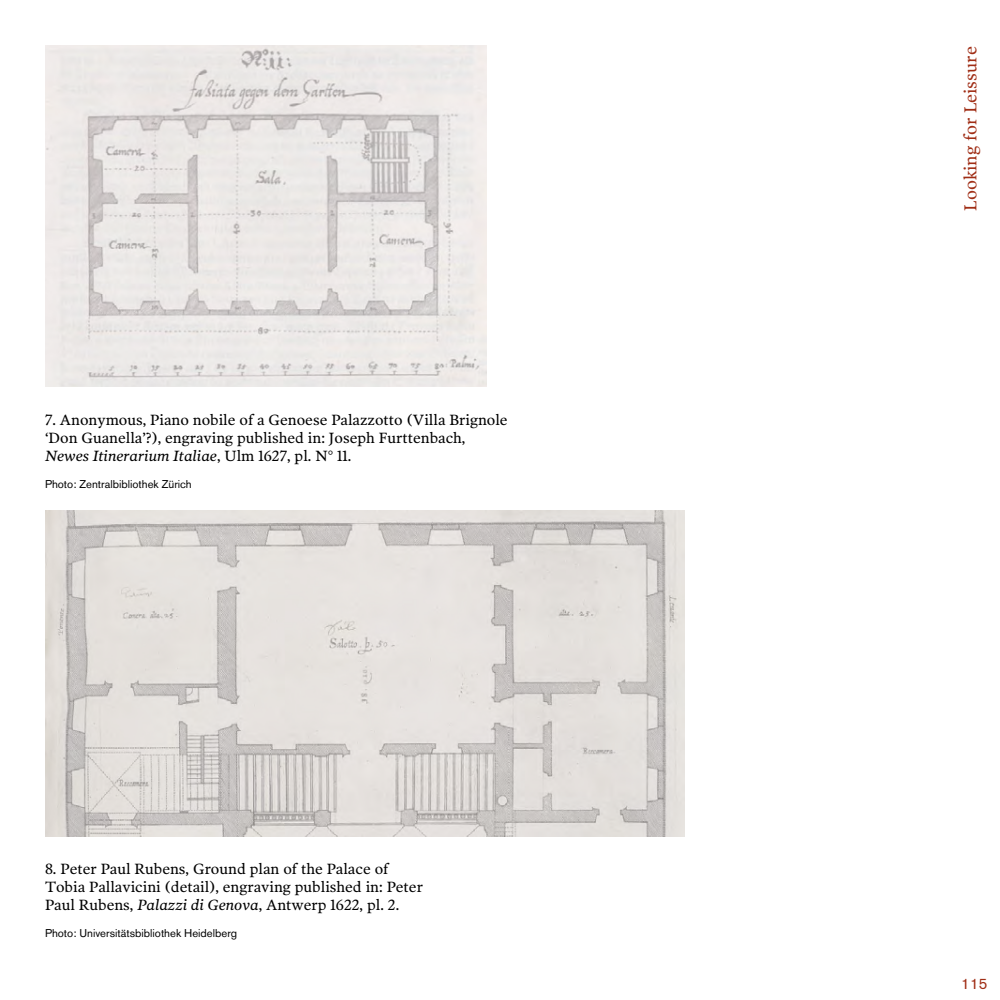
<style>
.page{position:relative;width:1000px;height:1000px;background:#fff}
.page>*{position:absolute;margin:0;border:0;box-sizing:border-box;transform-origin:0 0}
.t1{font:17.5px "Poynter CE Text Two L";color:#a02e16}
.t2{font:15px/18px "Poynter CE Text Two L";color:#000}
.t3{font:15px "Akzidenz Grotesk Pro";color:#a02e16}
.t4{font:11.25px "Akzidenz Grotesk Pro";color:#000}
.s1{font-style:italic}
</style>
<div class="page">
<img style="left:45px;top:45px;width:441px;height:342px">
<img style="left:45px;top:510px;width:640px;height:327px">
<p class="t2" style="left:45px;top:411px;width:464px">7. Anonymous, Piano nobile of a Genoese Palazzotto (Villa Brignole ‘Don Guanella’?), engraving published in: Joseph Furttenbach,<br><span class="s1">Newes Itinerarium Italiae</span>, Ulm 1627, pl. N° 11.</p>
<p class="t4" style="left:45px;top:477px;width:148px">Photo: Zentralbibliothek Zürich</p>
<p class="t2" style="left:45px;top:859px;width:379px">8. Peter Paul Rubens, Ground plan of the Palace of<br>Tobia Pallavicini (detail), engraving published in: Peter<br>Paul Rubens, <span class="s1">Palazzi di Genova</span>, Antwerp 1622, pl. 2.</p>
<p class="t4" style="left:45px;top:925px;width:194px">Photo: Universitätsbibliothek Heidelberg</p>
<p class="t1" style="left:959px;top:211px;width:166px;rotate:-90deg">Looking for Leissure</p>
<p class="t3" style="left:961px;top:974px;width:28px">115</p>
</div>
